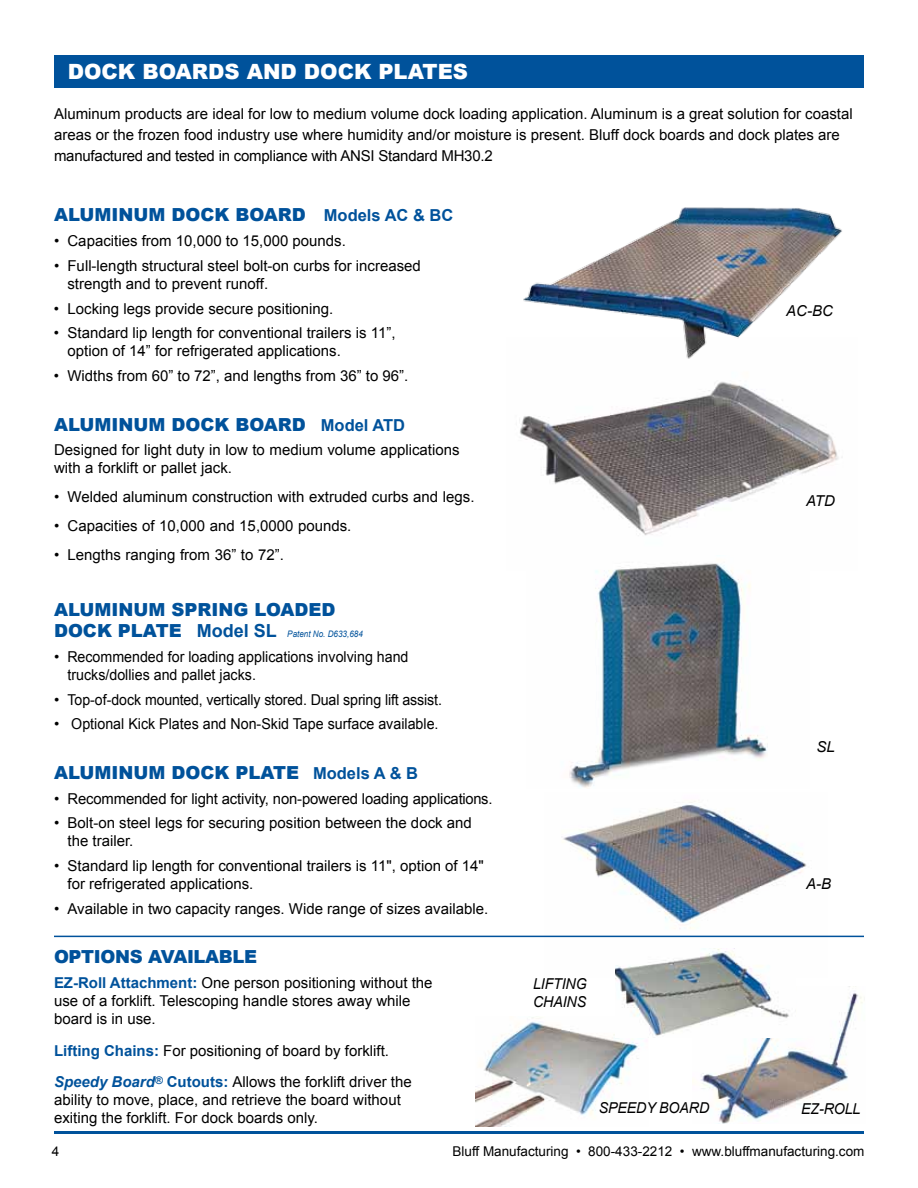
<style>
.page{position:relative;width:918px;height:1188px;background:#fff}
.page>*{position:absolute;margin:0;border:0;box-sizing:border-box;transform-origin:0 0}
.t1{font:900 21px "Arial";color:#fff}
.t2{font:900 18px "Arial";color:#00529b}
.t3{font:900 18px "Arial";letter-spacing:-.02em;color:#00529b}
.t4{font:700 18px "Arial";color:#00529b}
.t5{font:700 16.5px "Arial";color:#00529b}
.t6{font:15px/18px "Arial";color:#000}
.t7{font:italic 15px/18px "Arial";letter-spacing:-.01em;color:#000;scale:.95 1}
.t8{font:italic 15px "Arial";letter-spacing:-.01em;color:#000}
.t9{font:13.5px "Arial";color:#000}
.t10{font:italic 9px "Arial";color:#00529b;scale:.9 1}
.s1{font-weight:900}
.s2{font-weight:900;font-size:18px}
.s3{font-weight:700;color:#00529b}
.s4{font-weight:700;font-style:italic;color:#00529b}
</style>
<div class="page">
<hr style="left:54px;top:1131px;width:810px;height:3px;background:#00529b">
<img style="left:544px;top:801px;width:284px;height:137px">
<img style="left:519px;top:388px;width:320px;height:148px">
<img style="left:523px;top:207px;width:319px;height:181px">
<img style="left:692px;top:993px;width:171px;height:130px">
<img style="left:475px;top:1017px;width:164px;height:110px">
<div style="left:54px;top:55px;width:810px;height:32px;background:#00529b"></div>
<img style="left:615px;top:948px;width:180px;height:90px">
<img style="left:569px;top:563px;width:199px;height:225px">
<hr style="left:54px;top:936px;width:810px;height:1px;background:#00529b">
<h1 class="t1" style="left:68px;top:56px;width:17px">DOC</h1>
<h1 class="t1" style="left:118px;top:56px;width:58px">K BOARD</h1>
<h1 class="t1" style="left:225px;top:56px;width:229px">S AN D DOCK PLATES</h1>
<p class="t6" style="left:54px;top:103px;width:800px;line-height:21px">Aluminum products are ideal for low to medium volume dock loading application. Aluminum is a great solution for coastal areas or the frozen food industry use where humidity and/or moisture is present. Bluff dock boards and dock plates are manufactured and tested in compliance with ANSI Standard MH30.2</p>
<p class="t2" style="left:54px;top:202px;width:15px">ALU</p>
<p class="t2" style="left:95px;top:202px;width:92px">MINUM DOC</p>
<p class="t2" style="left:215px;top:202px;width:50px">K BOARD</p>
<p class="t5" style="left:324px;top:204px;width:131px">Models AC &amp; BC</p>
<p class="t6" style="left:54px;top:232px;width:293px">• Capacities from 10,000 to 15,000 pounds.</p>
<p class="t6" style="left:67px;top:257px;width:355px;text-indent:-13px">• Full-length structural steel bolt-on curbs for increased strength and to prevent runoff.</p>
<p class="t6" style="left:54px;top:299px;width:281px">• Locking legs provide secure positioning.</p>
<p class="t6" style="left:67px;top:324px;width:330px;text-indent:-14px">• Standard lip length for conventional trailers is 11”, option of 14” for refrigerated applications.</p>
<p class="t6" style="left:54px;top:367px;width:356px">• Widths from 60” to 72”, and lengths from 36” to 96”.</p>
<p class="t2" style="left:54px;top:411px;width:15px">ALU</p>
<p class="t2" style="left:95px;top:411px;width:92px">MINUM DOC</p>
<p class="t2" style="left:215px;top:411px;width:50px">K BOARD</p>
<p class="t5" style="left:321px;top:414px;width:86px">Model ATD</p>
<p class="t6" style="left:54px;top:441px;width:407px">Designed for light duty in low to medium volume applications with a forklift or pallet jack.</p>
<p class="t6" style="left:54px;top:488px;width:422px">• Welded aluminum construction with extruded curbs and legs.</p>
<p class="t6" style="left:54px;top:517px;width:299px">• Capacities of 10,000 and 15,0000 pounds.</p>
<p class="t6" style="left:54px;top:546px;width:231px">• Lengths ranging from 36” to 72”.</p>
<p class="t2" style="left:54px;top:597px;width:15px">ALU</p>
<p class="t2" style="left:95px;top:597px;width:174px">MINUM SPRING LOAD</p>
<p class="t2" style="left:309px;top:597px;width:26px">ED</p>
<p class="t2" style="left:54px;top:618px;width:15px">DOC</p>
<p class="t2" style="left:97px;top:618px;width:35px">K PLAT</p>
<p class="t4" style="left:169px;top:619px;width:110px"><span class="s1">E</span> Model SL</p>
<p class="t6" style="left:68px;top:648px;width:343px;text-indent:-14px">• Recommended for loading applications involving hand trucks/dollies and pallet jacks.</p>
<p class="t6" style="left:54px;top:691px;width:390px">• Top-of-dock mounted, vertically stored. Dual spring lift assist.</p>
<p class="t6" style="left:54px;top:715px;width:386px">• Optional Kick Plates and Non-Skid Tape surface available.</p>
<p class="t2" style="left:54px;top:759px;width:15px">ALU</p>
<p class="t2" style="left:95px;top:759px;width:92px">MINUM DOC</p>
<p class="t2" style="left:215px;top:759px;width:35px">K PLAT</p>
<p class="t5" style="left:286px;top:762px;width:133px"><span class="s2">E</span> Models A &amp; B</p>
<p class="t6" style="left:54px;top:790px;width:440px">• Recommended for light activity, non-powered loading applications.</p>
<p class="t6" style="left:68px;top:814px;width:406px;text-indent:-14px">• Bolt-on steel legs for securing position between the dock and the trailer.</p>
<p class="t6" style="left:68px;top:857px;width:418px;text-indent:-14px">• Standard lip length for conventional trailers is 11", option of 14" for refrigerated applications.</p>
<p class="t6" style="left:54px;top:900px;width:436px">• Available in two capacity ranges. Wide range of sizes available.</p>
<p class="t2" style="left:54px;top:944px;width:14px">OPT</p>
<p class="t3" style="left:94px;top:944px;width:165px">IONS AVAILABLE</p>
<p class="t6" style="left:54px;top:974px;width:380px"><span class="s3">EZ-Roll Attachment:</span> One person positioning without the use of a forklift. Telescoping handle stores away while board is in use.</p>
<p class="t6" style="left:54px;top:1035px;width:359px;line-height:31.5px"><span class="s3">Lifting Chains:</span> For positioning of board by forklift.<br><span class="s4">Speedy Board</span><sup>®</sup> <span class="s3">Cutouts:</span> Allows the forklift driver the</p>
<p class="t6" style="left:54px;top:1091px;width:348px">ability to move, place, and retrieve the board without exiting the forklift. For dock boards only.</p>
<p class="t10" style="left:287px;top:628px;width:86px">Patent No. D633,684</p>
<p class="t7" style="left:533px;top:975px;width:58px">LIFTING<br>CHAINS</p>
<p class="t7" style="left:599px;top:1099px;width:118px">SPEEDY BOARD</p>
<p class="t8" style="left:786px;top:301px;width:48px">AC-BC</p>
<p class="t8" style="left:806px;top:491px;width:30px">ATD</p>
<p class="t8" style="left:816px;top:737px;width:20px">SL</p>
<p class="t8" style="left:806px;top:874px;width:27px">A-B</p>
<p class="t7" style="left:801px;top:1100px;width:64px">EZ-ROLL</p>
<p class="t9" style="left:52px;top:1142px;width:9px">4</p>
<p class="t9" style="left:453px;top:1142px;width:413px">Bluff Manufacturing • 800-433-2212 • www.bluffmanufacturing.com</p>
</div>
